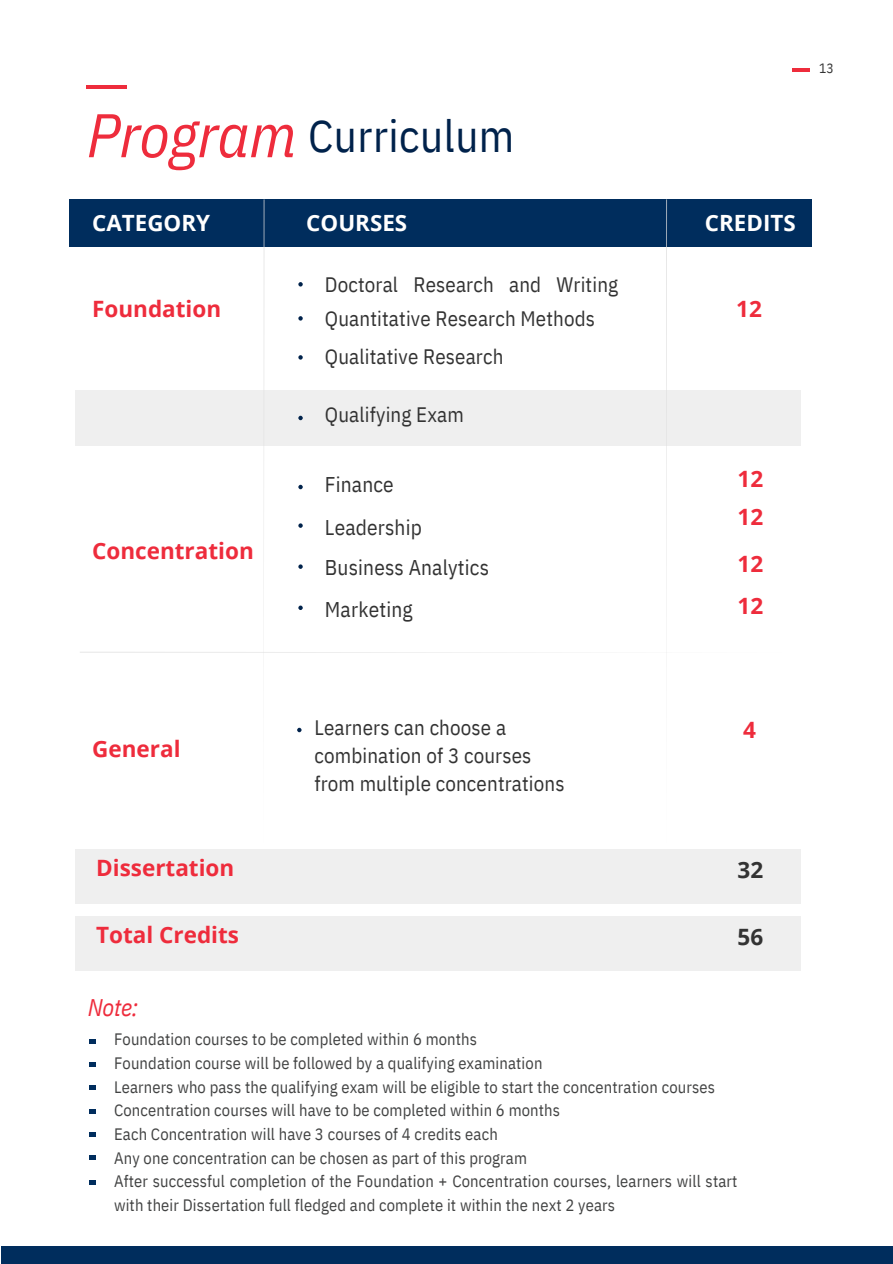
<style>
.page{position:relative;width:893px;height:1264px;background:#fff}
.page>*{position:absolute;margin:0;border:0;box-sizing:border-box;transform-origin:0 0}
.t1{font:italic 61.5px "IBM Plex Sans Cond";letter-spacing:-.01em;color:#ee2c3c}
.t2{font:45px "IBM Plex Sans Cond";letter-spacing:.01em;color:#00224b}
.t3{font:italic 24px "IBM Plex Sans Cond";color:#ee2c3c}
.t4{font:700 22.5px/38.2px "Open Sans";color:#ee2c3c}
.t5{font:700 22.5px "Open Sans";color:#333}
.t6{font:700 22.35px "Open Sans";color:#fff}
.t7{font:21.3px "IBM Plex Sans Cond";letter-spacing:.01em;color:#333}
.t8{font:20.85px/28.2px "IBM Plex Sans Cond";letter-spacing:.01em;color:#333}
.t9{font:16.5px/23.7px "IBM Plex Sans Cond";letter-spacing:.01em;color:#424343}
.t10{font:13.5px "IBM Plex Sans Cond";color:#333}
</style>
<div class="page">
<svg style="left:89px;top:1039px;width:7px;height:4px"></svg>
<svg style="left:89px;top:1062px;width:7px;height:4px"></svg>
<svg style="left:89px;top:1085px;width:7px;height:4px"></svg>
<div style="left:69px;top:199px;width:742px;height:47px;background:#002d5d"></div>
<div style="left:76px;top:849px;width:724px;height:54px;background:#efefef"></div>
<div style="left:76px;top:391px;width:724px;height:54px;background:#efefef"></div>
<svg style="left:80px;top:199px;width:705px;height:534px"></svg>
<div style="left:76px;top:916px;width:724px;height:54px;background:#efefef"></div>
<svg style="left:89px;top:1109px;width:7px;height:4px"></svg>
<svg style="left:89px;top:1132px;width:7px;height:4px"></svg>
<svg style="left:89px;top:1155px;width:7px;height:4px"></svg>
<svg style="left:89px;top:1180px;width:7px;height:4px"></svg>
<hr style="left:87px;top:85px;width:40px;height:3px;background:#ee2c3c">
<div style="left:2px;top:1246px;width:890px;height:17px;background:#002d5d"></div>
<hr style="left:792px;top:69px;width:18px;height:3px;background:#ee2c3c">
<p class="t1" style="left:87px;top:94px;width:211px">Program</p>
<p class="t2" style="left:308px;top:105px;width:208px">Curriculum</p>
<p class="t6" style="left:92px;top:207px;width:119px">CATEGORY</p>
<p class="t6" style="left:306px;top:207px;width:102px">COURSES</p>
<p class="t6" style="left:704px;top:207px;width:92px">CREDITS</p>
<p class="t4" style="left:92px;top:289px;width:130px">Foundation</p>
<p class="t4" style="left:92px;top:530px;width:163px">Concentration</p>
<p class="t8" style="left:325px;top:267px;width:295px;line-height:33.8px">Doctoral Research and Writing<br>Quantitative Research Methods</p>
<p class="t8" style="left:325px;top:342px;width:180px">Qualitative Research</p>
<p class="t8" style="left:325px;top:400px;width:140px">Qualifying Exam</p>
<p class="t7" style="left:325px;top:470px;width:70px">Finance</p>
<p class="t7" style="left:325px;top:513px;width:98px">Leadership</p>
<p class="t7" style="left:325px;top:553px;width:166px">Business Analytics</p>
<p class="t7" style="left:325px;top:595px;width:89px">Marketing</p>
<p class="t4" style="left:736px;top:289px;width:27px">12</p>
<p class="t4" style="left:737px;top:459px;width:27px">12<br>12</p>
<p class="t4" style="left:737px;top:543px;width:27px;line-height:41.7px">12<br>12</p>
<p class="t10" style="left:819px;top:59px;width:16px">13</p>
<p class="t4" style="left:92px;top:729px;width:90px">General</p>
<p class="t4" style="left:96px;top:848px;width:140px">Dissertation</p>
<p class="t4" style="left:96px;top:914px;width:144px">Total Credits</p>
<p class="t8" style="left:314px;top:712px;width:252px">Learners can choose a combination of 3 courses from multiple concentrations</p>
<p class="t4" style="left:743px;top:709px;width:14px">4</p>
<p class="t5" style="left:737px;top:854px;width:27px">32</p>
<p class="t5" style="left:737px;top:920px;width:27px">56</p>
<p class="t3" style="left:88px;top:991px;width:52px">Note:</p>
<p class="t9" style="left:114px;top:1027px;width:364px">Foundation courses to be completed within 6 months</p>
<p class="t9" style="left:114px;top:1050px;width:430px">Foundation course will be followed by a qualifying examination</p>
<p class="t9" style="left:114px;top:1074px;width:602px">Learners who pass the qualifying exam will be eligible to start the concentration courses<br>Concentration courses will have to be completed within 6 months</p>
<p class="t9" style="left:114px;top:1121px;width:385px">Each Concentration will have 3 courses of 4 credits each</p>
<p class="t9" style="left:114px;top:1145px;width:414px">Any one concentration can be chosen as part of this program</p>
<p class="t9" style="left:114px;top:1169px;width:624px">After successful completion of the Foundation + Concentration courses, learners will start with their Dissertation full fledged and complete it within the next 2 years</p>
</div>
